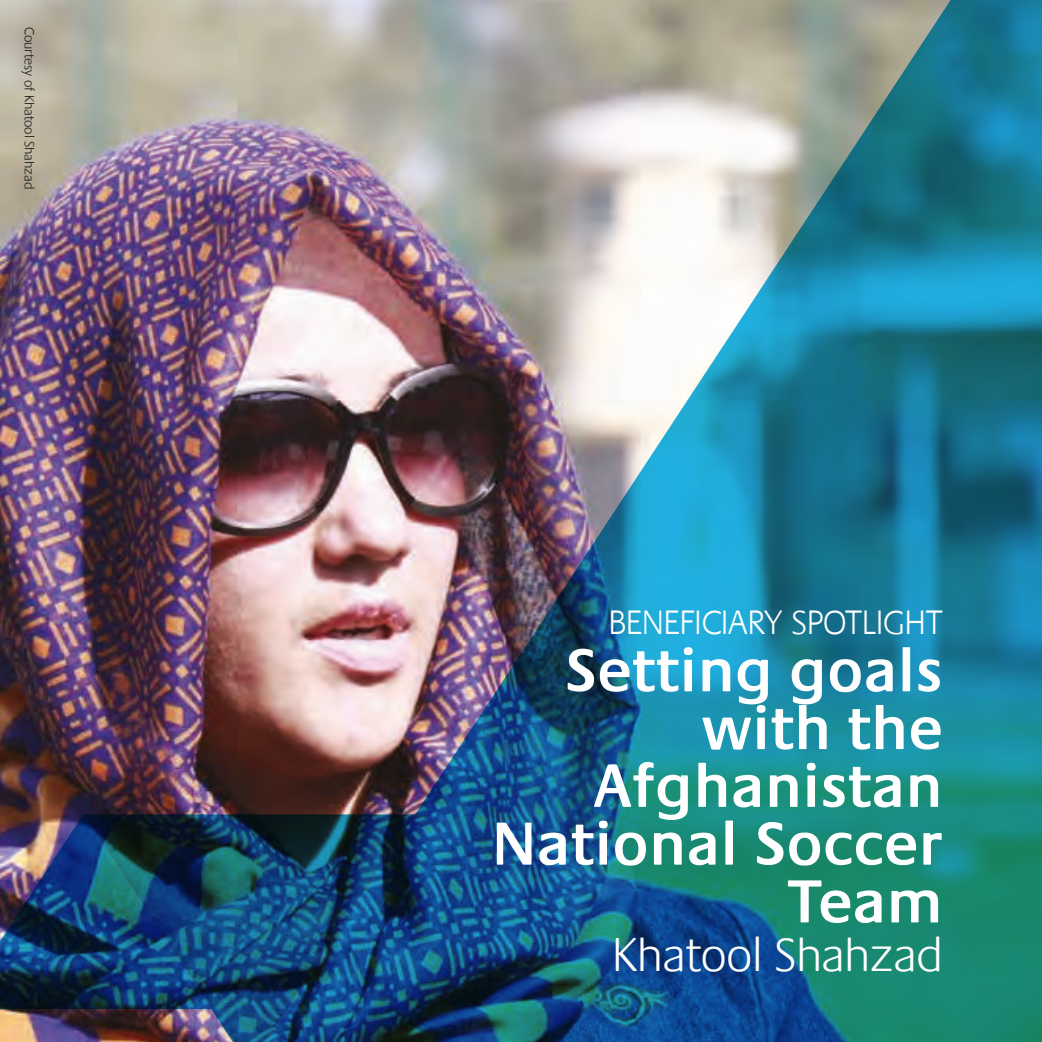
<style>
.page{position:relative;width:1042px;height:1042px;background:#fff}
.page>*{position:absolute;margin:0;border:0;box-sizing:border-box;transform-origin:0 0}
.t1{font:600 63px/57.8px "Praxis LT";color:#fff;text-align:right}
.t2{font:300 49px "Praxis LT";color:#fff}
.t3{font:300 35px "Praxis LT";color:#fff}
.t4{font:300 14px "Praxis LT";color:#1d1d1b}
</style>
<div class="page">
<img style="left:0;top:0;width:249px;height:1042px">
<img style="left:83px;top:814px;width:166px;height:228px">
<img style="left:0;top:814px;width:211px;height:195px">
<img style="left:249px;top:0;width:793px;height:1042px">
<p class="t4" style="left:37px;top:27px;width:164px;rotate:90deg">Courtesy of Khatool Shahzad</p>
<p class="t3" style="left:609px;top:603px;width:335px">BENEFICIARY SPOTLIGHT</p>
<p class="t1" style="left:491px;top:642px;width:453px">Setting goals with the<br>Afghanistan<br>National Soccer<br>Team</p>
<p class="t2" style="left:612px;top:928px;width:332px">Khatool Shahzad</p>
</div>
